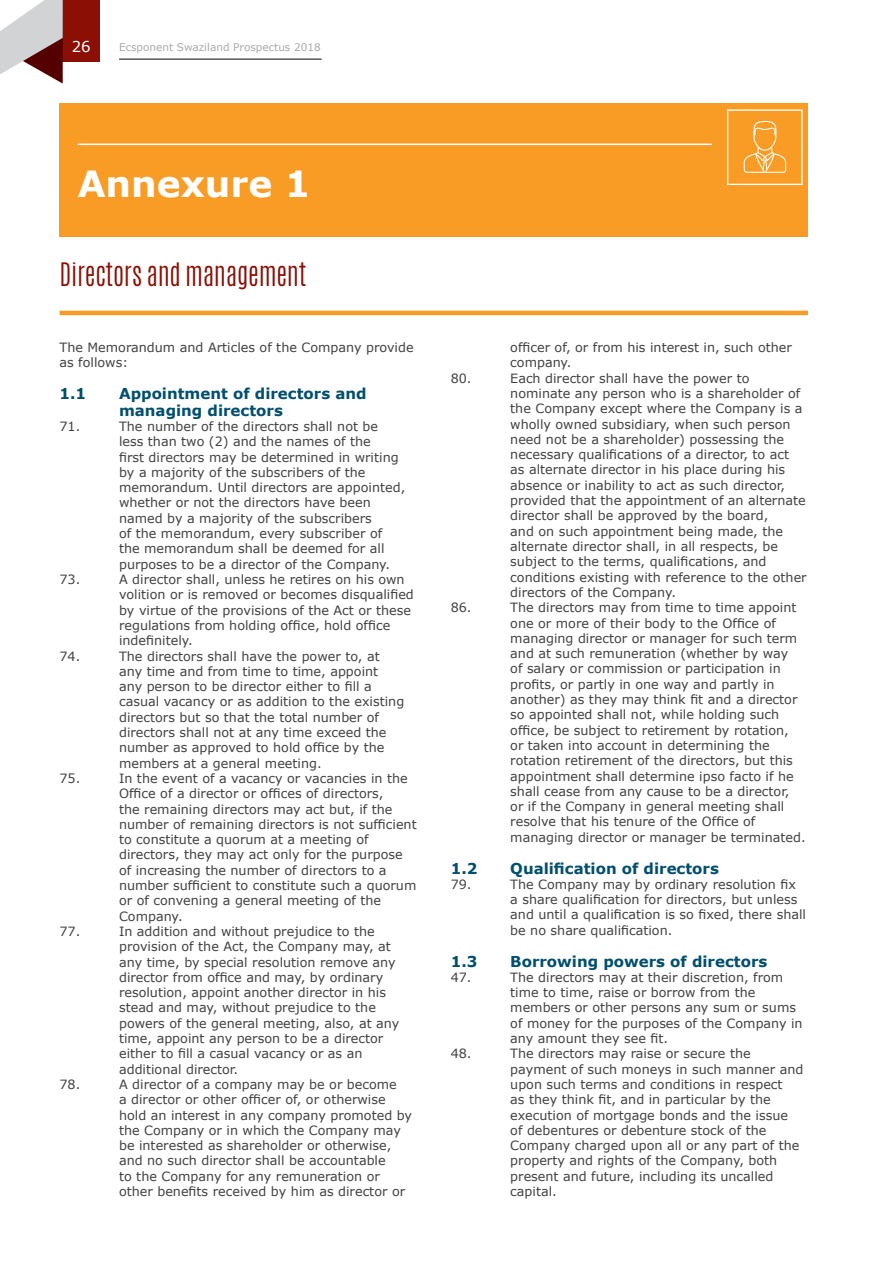
<style>
.page{position:relative;width:893px;height:1263px;background:#fff}
.page>*{position:absolute;margin:0;border:0;box-sizing:border-box;transform-origin:0 0}
.t1{font:700 36px "Verdana";color:#fff}
.t2{font:300 27px "Antonio";letter-spacing:-.01em;color:#8b0f04}
.t3{font:700 15px/16.5px "Verdana";color:#004f6e}
.t4{font:15px "Verdana";color:#fff}
.t5{font:12.75px/15.3px "Verdana";color:#414042}
.t6{font:10.5px "Verdana";color:#a7a9ac}
</style>
<div class="page">
<div style="left:63px;top:0;width:37px;height:62px;background:#8b0f04"></div>
<hr style="left:119px;top:58px;width:203px;height:2px;background:#58595b">
<svg style="left:0;top:0;width:63px;height:84px"></svg>
<div style="left:60px;top:103px;width:748px;height:133px;background:#f99c25"></div>
<hr style="left:78px;top:144px;width:634px;height:1px;background:#fff">
<div style="left:727px;top:109px;width:75px;height:76px;border:1px solid #fff"></div>
<hr style="left:60px;top:311px;width:748px;height:4px;background:#f99c25">
<svg style="left:744px;top:121px;width:42px;height:52px"></svg>
<p class="t4" style="left:72px;top:36px;width:21px">26</p>
<p class="t6" style="left:119px;top:40px;width:203px">Ecsponent Swaziland Prospectus 2018</p>
<h1 class="t1" style="left:78px;top:159px;width:234px">Annexure 1</h1>
<h2 class="t2" style="left:60px;top:255px;width:248px">Directors and management</h2>
<p class="t5" style="left:60px;top:340px;width:356px">The Memorandum and Articles of the Company provide as follows:</p>
<p class="t3" style="left:60px;top:385px;width:28px">1.1</p>
<p class="t3" style="left:119px;top:385px;width:249px">Appointment of directors and managing directors</p>
<p class="t5" style="left:60px;top:419px;width:22px">71.</p>
<p class="t5" style="left:119px;top:419px;width:288px">The number of the directors shall not be less than two (2) and the names of the<br>first directors may be determined in writing by a majority of the subscribers of the memorandum. Until directors are appointed, whether or not the directors have been named by a majority of the subscribers<br>of the memorandum, every subscriber of the memorandum shall be deemed for all purposes to be a director of the Company.</p>
<p class="t5" style="left:60px;top:572px;width:22px">73.</p>
<p class="t5" style="left:119px;top:572px;width:296px">A director shall, unless he retires on his own volition or is removed or becomes disqualified by virtue of the provisions of the Act or these regulations from holding office, hold office indefinitely.</p>
<p class="t5" style="left:60px;top:648px;width:22px">74.</p>
<p class="t5" style="left:119px;top:648px;width:287px">The directors shall have the power to, at any time and from time to time, appoint any person to be director either to fill a casual vacancy or as addition to the existing directors but so that the total number of directors shall not at any time exceed the number as approved to hold office by the members at a general meeting.</p>
<p class="t5" style="left:60px;top:770px;width:22px">75.</p>
<p class="t5" style="left:119px;top:770px;width:299px">In the event of a vacancy or vacancies in the Office of a director or offices of directors,<br>the remaining directors may act but, if the number of remaining directors is not sufficient to constitute a quorum at a meeting of directors, they may act only for the purpose of increasing the number of directors to a number sufficient to constitute such a quorum or of convening a general meeting of the Company.</p>
<p class="t5" style="left:60px;top:923px;width:22px">77.</p>
<p class="t5" style="left:119px;top:923px;width:282px">In addition and without prejudice to the provision of the Act, the Company may, at any time, by special resolution remove any director from office and may, by ordinary resolution, appoint another director in his stead and may, without prejudice to the powers of the general meeting, also, at any time, appoint any person to be a director either to fill a casual vacancy or as an additional director.</p>
<p class="t5" style="left:60px;top:1076px;width:22px">78.</p>
<p class="t5" style="left:119px;top:1076px;width:295px">A director of a company may be or become<br>a director or other officer of, or otherwise hold an interest in any company promoted by the Company or in which the Company may be interested as shareholder or otherwise, and no such director shall be accountable<br>to the Company for any remuneration or other benefits received by him as director or</p>
<p class="t5" style="left:510px;top:340px;width:283px">officer of, or from his interest in, such other company.</p>
<p class="t5" style="left:451px;top:370px;width:22px">80.</p>
<p class="t5" style="left:510px;top:370px;width:298px">Each director shall have the power to nominate any person who is a shareholder of the Company except where the Company is a wholly owned subsidiary, when such person need not be a shareholder) possessing the necessary qualifications of a director, to act<br>as alternate director in his place during his absence or inability to act as such director, provided that the appointment of an alternate director shall be approved by the board,<br>and on such appointment being made, the alternate director shall, in all respects, be subject to the terms, qualifications, and conditions existing with reference to the other directors of the Company.</p>
<p class="t5" style="left:451px;top:600px;width:22px">86.</p>
<p class="t5" style="left:510px;top:600px;width:297px">The directors may from time to time appoint one or more of their body to the Office of managing director or manager for such term and at such remuneration (whether by way<br>of salary or commission or participation in profits, or partly in one way and partly in another) as they may think fit and a director so appointed shall not, while holding such office, be subject to retirement by rotation,<br>or taken into account in determining the rotation retirement of the directors, but this appointment shall determine ipso facto if he shall cease from any cause to be a director, or if the Company in general meeting shall resolve that his tenure of the Office of managing director or manager be terminated.</p>
<p class="t3" style="left:451px;top:859px;width:28px">1.2</p>
<p class="t3" style="left:510px;top:859px;width:210px">Qualification of directors</p>
<p class="t5" style="left:451px;top:876px;width:22px">79.</p>
<p class="t5" style="left:510px;top:876px;width:297px">The Company may by ordinary resolution fix a share qualification for directors, but unless and until a qualification is so fixed, there shall be no share qualification.</p>
<p class="t3" style="left:451px;top:952px;width:28px">1.3</p>
<p class="t3" style="left:510px;top:952px;width:259px">Borrowing powers of directors</p>
<p class="t5" style="left:451px;top:969px;width:22px">47.</p>
<p class="t5" style="left:510px;top:969px;width:294px">The directors may at their discretion, from time to time, raise or borrow from the members or other persons any sum or sums of money for the purposes of the Company in any amount they see fit.</p>
<p class="t5" style="left:451px;top:1046px;width:22px">48.</p>
<p class="t5" style="left:510px;top:1046px;width:295px">The directors may raise or secure the payment of such moneys in such manner and upon such terms and conditions in respect<br>as they think fit, and in particular by the execution of mortgage bonds and the issue<br>of debentures or debenture stock of the Company charged upon all or any part of the property and rights of the Company, both present and future, including its uncalled capital.</p>
</div>
